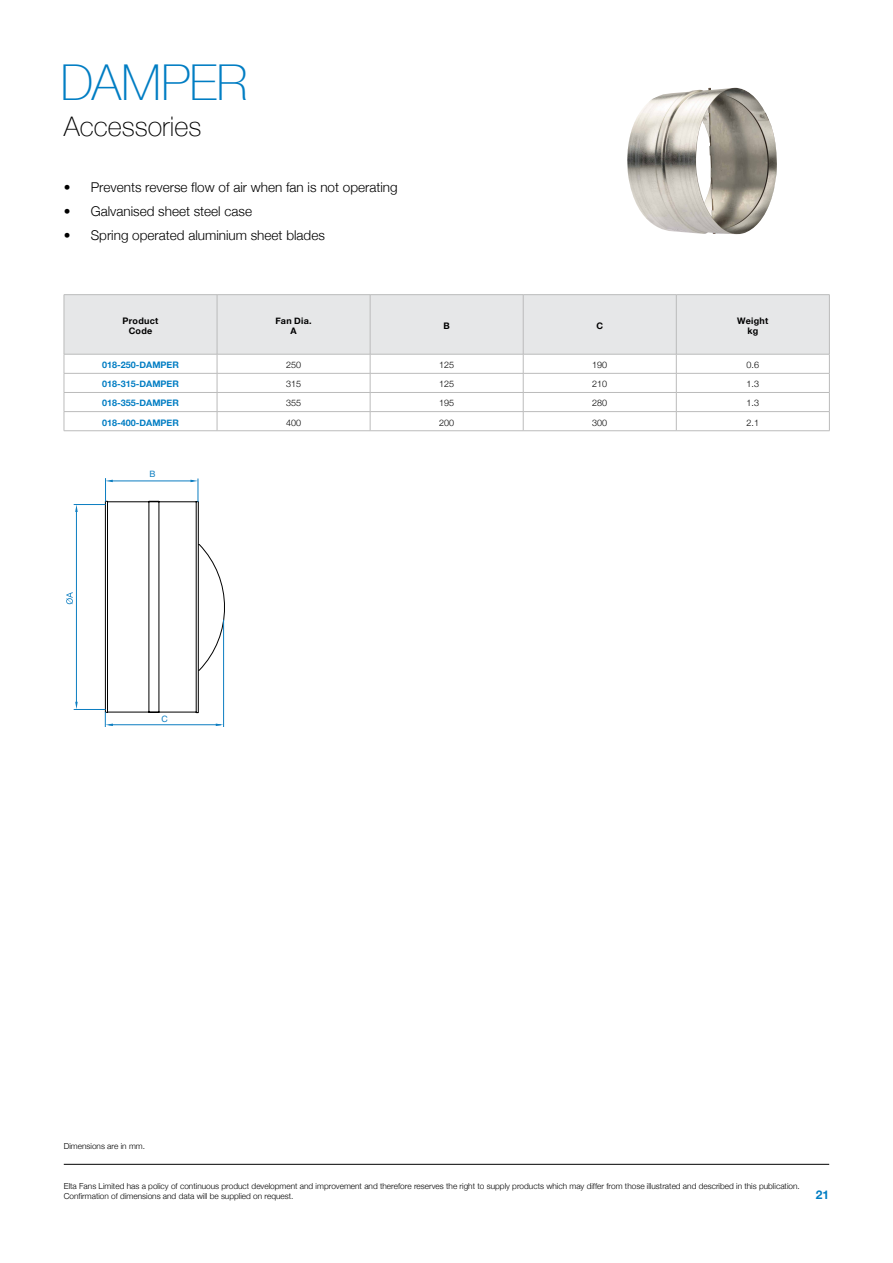
<style>
.page{position:relative;width:893px;height:1263px;background:#fff}
.page>*{position:absolute;margin:0;border:0;box-sizing:border-box;transform-origin:0 0}
.t1{font:100 49.5px "Helvetica Neue";letter-spacing:-.015em;color:#007dc3}
.t2{font:100 27px "Helvetica Neue";color:#000}
.t3{font:300 13.5px "Helvetica Neue";color:#000}
.t4{font:700 12px "Helvetica Neue";color:#007dc3}
.t5{font:700 9px "Helvetica Neue";color:#007dc3}
.t6{font:300 9px "Helvetica Neue";color:#000}
.t7{font:700 9px/10.5px "Helvetica Neue";letter-spacing:.03em;color:#000;text-align:center}
.t8{font:8.85px "Helvetica Neue";color:#0b7dc1}
.t9{font:300 8.25px/10.5px "Helvetica Neue";color:#000}
</style>
<div class="page">
<hr style="left:64px;top:1164px;width:765px;height:1px;background:#000">
<img style="left:627px;top:88px;width:150px;height:147px">
<div style="left:65px;top:295px;width:764px;height:59px;background:#e6e7e8"></div>
<hr style="left:64px;top:294px;width:153px;height:1px;background:#bbb">
<hr style="left:64px;top:295px;width:1px;height:59px;background:#bbb">
<hr style="left:217px;top:294px;width:153px;height:1px;background:#bbb">
<hr style="left:217px;top:295px;width:1px;height:59px;background:#bbb">
<hr style="left:370px;top:294px;width:153px;height:1px;background:#bbb">
<hr style="left:370px;top:295px;width:1px;height:59px;background:#bbb">
<hr style="left:523px;top:294px;width:153px;height:1px;background:#bbb">
<hr style="left:523px;top:295px;width:1px;height:59px;background:#bbb">
<hr style="left:676px;top:294px;width:154px;height:1px;background:#bbb">
<hr style="left:676px;top:295px;width:1px;height:59px;background:#bbb">
<hr style="left:829px;top:295px;width:1px;height:59px;background:#bbb">
<hr style="left:64px;top:354px;width:153px;height:1px;background:#bbb">
<hr style="left:217px;top:354px;width:153px;height:1px;background:#bbb">
<hr style="left:64px;top:373px;width:153px;height:1px;background:#bbb">
<hr style="left:217px;top:373px;width:153px;height:1px;background:#bbb">
<hr style="left:64px;top:392px;width:153px;height:1px;background:#bbb">
<hr style="left:217px;top:392px;width:153px;height:1px;background:#bbb">
<hr style="left:64px;top:411px;width:153px;height:1px;background:#bbb">
<svg style="left:64px;top:354px;width:1px;height:76px"></svg>
<hr style="left:217px;top:411px;width:153px;height:1px;background:#bbb">
<svg style="left:217px;top:354px;width:1px;height:76px"></svg>
<svg style="left:370px;top:354px;width:460px;height:76px"></svg>
<hr style="left:64px;top:430px;width:153px;height:1px;background:#bbb">
<hr style="left:217px;top:430px;width:153px;height:1px;background:#bbb">
<hr style="left:370px;top:430px;width:153px;height:1px;background:#bbb">
<hr style="left:523px;top:430px;width:153px;height:1px;background:#bbb">
<hr style="left:676px;top:430px;width:154px;height:1px;background:#bbb">
<svg style="left:75px;top:702px;width:3px;height:7px"></svg>
<hr style="left:74px;top:709px;width:31px;height:1px;background:#0b7dc1">
<hr style="left:76px;top:509px;width:1px;height:195px;background:#0b7dc1">
<svg style="left:75px;top:505px;width:3px;height:7px"></svg>
<hr style="left:74px;top:504px;width:31px;height:1px;background:#0b7dc1">
<svg style="left:105px;top:478px;width:120px;height:248px"></svg>
<svg style="left:66px;top:592px;width:7px;height:12px"></svg>
<h1 class="t1" style="left:61px;top:45px;width:189px">DAMPER</h1>
<h2 class="t2" style="left:64px;top:106px;width:139px">Accessories</h2>
<h3 class="t3" style="left:64px;top:176px;width:335px">• Prevents reverse flow of air when fan is not operating</h3>
<h3 class="t3" style="left:64px;top:200px;width:190px">• Galvanised sheet steel case</h3>
<h3 class="t3" style="left:64px;top:225px;width:263px">• Spring operated aluminium sheet blades</h3>
<p class="t7" style="left:123px;top:315px;width:37px">Product<br>Code</p>
<p class="t7" style="left:275px;top:315px;width:38px">Fan Dia.<br>A</p>
<p class="t7" style="left:443px;top:321px;width:8px">B</p>
<p class="t7" style="left:596px;top:321px;width:8px">C</p>
<p class="t7" style="left:737px;top:315px;width:33px">Weight kg</p>
<p class="t5" style="left:102px;top:358px;width:78px">018-250-DAMPER</p>
<p class="t6" style="left:286px;top:358px;width:17px">250</p>
<p class="t6" style="left:439px;top:358px;width:17px">125</p>
<p class="t6" style="left:592px;top:358px;width:17px">190</p>
<p class="t6" style="left:747px;top:358px;width:14px">0.6</p>
<p class="t5" style="left:102px;top:377px;width:78px">018-315-DAMPER</p>
<p class="t6" style="left:286px;top:377px;width:17px">315</p>
<p class="t6" style="left:439px;top:377px;width:17px">125</p>
<p class="t6" style="left:592px;top:377px;width:17px">210</p>
<p class="t6" style="left:747px;top:377px;width:14px">1.3</p>
<p class="t5" style="left:102px;top:396px;width:78px">018-355-DAMPER</p>
<p class="t6" style="left:286px;top:396px;width:17px">355</p>
<p class="t6" style="left:439px;top:396px;width:17px">195</p>
<p class="t6" style="left:592px;top:396px;width:17px">280</p>
<p class="t6" style="left:747px;top:396px;width:14px">1.3</p>
<p class="t5" style="left:102px;top:415px;width:78px">018-400-DAMPER</p>
<p class="t6" style="left:286px;top:415px;width:17px">400</p>
<p class="t6" style="left:439px;top:415px;width:17px">200</p>
<p class="t6" style="left:592px;top:415px;width:17px">300</p>
<p class="t6" style="left:747px;top:415px;width:14px">2.1</p>
<p class="t8" style="left:149px;top:468px;width:8px">B</p>
<p class="t8" style="left:161px;top:712px;width:8px">C</p>
<p class="t9" style="left:64px;top:1140px;width:83px">Dimensions are in mm.</p>
<p class="t9" style="left:64px;top:1180px;width:738px">Elta Fans Limited has a policy of continuous product development and improvement and therefore reserves the right to supply products which may differ from those illustrated and described in this publication.<br>Confirmation of dimensions and data will be supplied on request.</p>
<h3 class="t4" style="left:816px;top:1185px;width:15px">21</h3>
</div>
